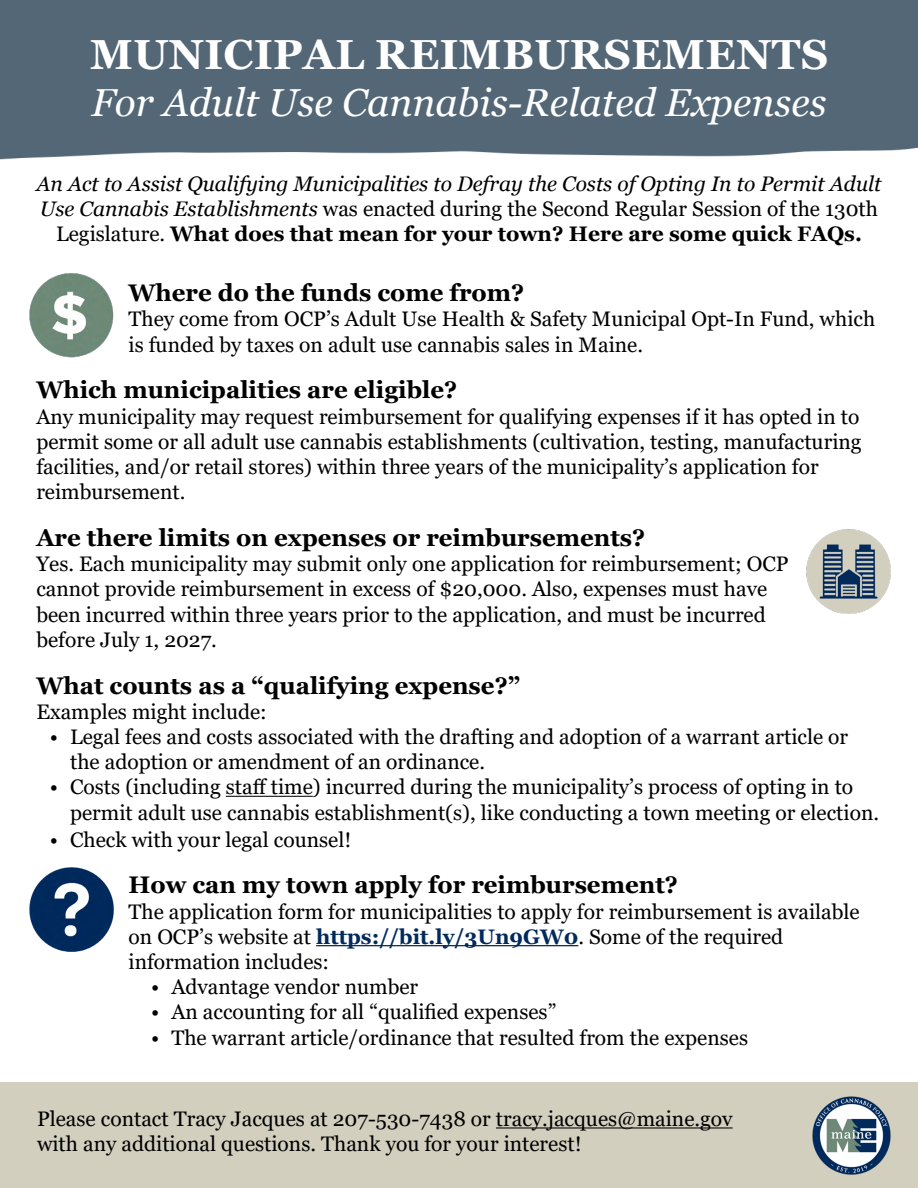
<style>
.page{position:relative;width:918px;height:1188px;background:#fff}
.page>*{position:absolute;margin:0;border:0;box-sizing:border-box;transform-origin:0 0}
.t1{font:700 42px "Georgia";letter-spacing:.01em;color:#fff}
.t2{font:italic 39px "Georgia";color:#fff}
.t3{font:700 24px "Georgia";color:#000}
.t4{font:21px/25.2px "Georgia";color:#000}
.t5{font:italic 21px/25.2px "Georgia";color:#000;text-align:center}
.s1{font-style:normal}
.s2{font-weight:700;font-style:normal}
.s3{font-weight:700;color:#002a5c}
</style>
<div class="page">
<div style="left:1px;top:1082px;width:917px;height:106px;background:#d2cfbe"></div>
<div style="left:1px;top:0;width:916px;height:160px;background:#546776"></div>
<hr style="left:226px;top:796px;width:87px;height:1px;background:#000">
<hr style="left:316px;top:945px;width:262px;height:1px;background:#002a5c">
<hr style="left:496px;top:1127px;width:237px;height:1px;background:#000">
<img style="left:812px;top:1096px;width:79px;height:79px">
<img style="left:29px;top:273px;width:85px;height:85px">
<img style="left:806px;top:529px;width:85px;height:85px">
<img style="left:29px;top:867px;width:85px;height:85px">
<h1 class="t1" style="left:90px;top:28px;width:740px">MUNICIPAL REIMBURSEMENTS</h1>
<h2 class="t2" style="left:91px;top:78px;width:737px">For Adult Use Cannabis-Related Expenses</h2>
<p class="t5" style="left:36px;top:171px;width:846px">An Act to Assist Qualifying Municipalities to Defray the Costs of Opting In to Permit Adult<br>Use Cannabis Establishments <span class="s1">was enacted during the Second Regular Session of the 130th<br>Legislature.</span> <span class="s2">What does that mean for your town? Here are some quick FAQs.</span></p>
<p class="t3" style="left:129px;top:277px;width:397px">Where do the funds come from?</p>
<p class="t4" style="left:129px;top:307px;width:748px">They come from OCP’s Adult Use Health &amp; Safety Municipal Opt-In Fund, which is funded by taxes on adult use cannabis sales in Maine.</p>
<p class="t3" style="left:36px;top:375px;width:423px">Which municipalities are eligible?</p>
<p class="t4" style="left:36px;top:404px;width:827px">Any municipality may request reimbursement for qualifying expenses if it has opted in to permit some or all adult use cannabis establishments (cultivation, testing, manufacturing facilities, and/or retail stores) within three years of the municipality’s application for reimbursement.</p>
<p class="t3" style="left:36px;top:522px;width:611px">Are there limits on expenses or reimbursements?</p>
<p class="t4" style="left:36px;top:552px;width:754px">Yes. Each municipality may submit only one application for reimbursement; OCP cannot provide reimbursement in excess of $20,000. Also, expenses must have been incurred within three years prior to the application, and must be incurred before July 1, 2027.</p>
<p class="t3" style="left:36px;top:670px;width:485px">What counts as a “qualifying expense?”</p>
<p class="t4" style="left:36px;top:699px;width:232px">Examples might include:</p>
<p class="t4" style="left:70px;top:725px;width:780px;text-indent:-20px">• Legal fees and costs associated with the drafting and adoption of a warrant article or the adoption or amendment of an ordinance.</p>
<p class="t4" style="left:70px;top:775px;width:810px;text-indent:-20px">• Costs (including staff time) incurred during the municipality’s process of opting in to permit adult use cannabis establishment(s), like conducting a town meeting or election.</p>
<p class="t4" style="left:50px;top:827px;width:303px">• Check with your legal counsel!</p>
<p class="t3" style="left:129px;top:870px;width:551px">How can my town apply for reimbursement?</p>
<p class="t4" style="left:129px;top:899px;width:733px">The application form for municipalities to apply for reimbursement is available on OCP’s website at <span class="s3">https://bit.ly/3Un9GW0</span>. Some of the required information includes:</p>
<p class="t4" style="left:151px;top:975px;width:269px">• Advantage vendor number</p>
<p class="t4" style="left:151px;top:1000px;width:407px">• An accounting for all “qualified expenses”</p>
<p class="t4" style="left:151px;top:1025px;width:598px">• The warrant article/ordinance that resulted from the expenses</p>
<p class="t4" style="left:37px;top:1107px;width:697px">Please contact Tracy Jacques at 207-530-7438 or tracy.jacques@maine.gov with any additional questions. Thank you for your interest!</p>
</div>
